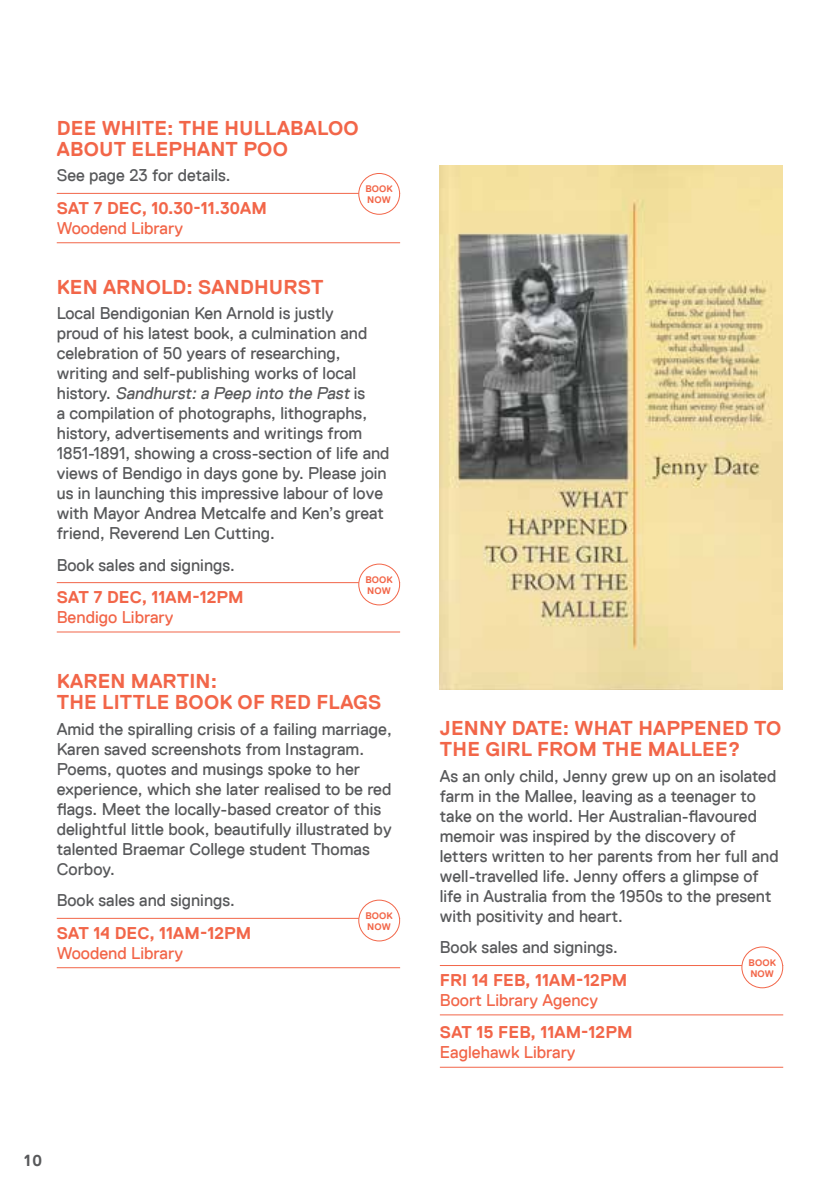
<style>
.page{position:relative;width:840px;height:1191px;background:#fff}
.page>*{position:absolute;margin:0;border:0;box-sizing:border-box;transform-origin:0 0}
.t1{font:700 20px/21px "Replica";letter-spacing:.01em;color:#f26649}
.t2{font:17px/20px "Replica";color:#58595b}
.t3{font:700 17px "Replica";letter-spacing:.005em;color:#f26649}
.t4{font:17px "Replica";color:#f26649}
.t5{font:700 16px "Replica";color:#58595b}
.t6{font:700 9.6px/10.8px "Replica";letter-spacing:.01em;color:#f26649}
.s1{font-style:italic}
</style>
<div class="page">
<hr style="left:57px;top:193px;width:343px;height:1px;background:#f26649">
<hr style="left:57px;top:242px;width:343px;height:1px;background:#f26649">
<div style="left:358px;top:173px;width:41px;height:41px;background:#fff;border-radius:50%"></div>
<div style="left:358px;top:173px;width:42px;height:42px;border:1px solid #f26649;border-radius:50%"></div>
<hr style="left:57px;top:582px;width:343px;height:1px;background:#f26649">
<hr style="left:57px;top:631px;width:343px;height:1px;background:#f26649">
<div style="left:358px;top:564px;width:41px;height:41px;background:#fff;border-radius:50%"></div>
<div style="left:358px;top:563px;width:42px;height:42px;border:1px solid #f26649;border-radius:50%"></div>
<img style="left:439px;top:165px;width:342px;height:525px">
<hr style="left:57px;top:918px;width:343px;height:1px;background:#f26649">
<hr style="left:57px;top:967px;width:343px;height:1px;background:#f26649">
<hr style="left:439px;top:965px;width:343px;height:1px;background:#f26649">
<hr style="left:439px;top:1014px;width:343px;height:1px;background:#f26649">
<hr style="left:439px;top:1066px;width:343px;height:1px;background:#f26649">
<div style="left:358px;top:900px;width:41px;height:41px;background:#fff;border-radius:50%"></div>
<div style="left:358px;top:899px;width:42px;height:42px;border:1px solid #f26649;border-radius:50%"></div>
<div style="left:741px;top:947px;width:41px;height:40px;background:#fff;border-radius:50%"></div>
<div style="left:741px;top:946px;width:41px;height:42px;border:1px solid #f26649;border-radius:50%"></div>
<p class="t1" style="left:57px;top:117px;width:303px">DEE WHITE: THE HULLABALOO<br>ABOUT ELEPHANT POO</p>
<p class="t2" style="left:57px;top:166px;width:175px">See page 23 for details.</p>
<p class="t3" style="left:57px;top:198px;width:211px">SAT 7 DEC, 10.30-11.30AM</p>
<p class="t4" style="left:57px;top:218px;width:128px">Woodend Library</p>
<p class="t6" style="left:365px;top:183px;width:29px">BOOK<br>NOW</p>
<p class="t1" style="left:57px;top:276px;width:268px">KEN ARNOLD: SANDHURST</p>
<p class="t2" style="left:57px;top:303px;width:334px">Local Bendigonian Ken Arnold is justly<br>proud of his latest book, a culmination and celebration of 50 years of researching, writing and self-publishing works of local<br>h i s t o r y. <span class="s1">Sandhurst: a Peep into the Past</span> i s<br>a compilation of photographs, lithographs, history, advertisements and writings from 1851-1891, showing a cross-section of life and views of Bendigo in days gone by. Please join us in launching this impressive labour of love with Mayor Andrea Metcalfe and Ken’s great friend, Reverend Len Cutting.</p>
<p class="t2" style="left:57px;top:555px;width:179px">Book sales and signings.</p>
<p class="t3" style="left:57px;top:587px;width:188px">SAT 7 DEC, 11AM-12PM</p>
<p class="t4" style="left:57px;top:607px;width:118px">Bendigo Library</p>
<p class="t6" style="left:365px;top:574px;width:29px">BOOK<br>NOW</p>
<p class="t1" style="left:57px;top:671px;width:326px">KAREN MARTIN:<br>THE LITTLE BOOK OF RED FLAGS</p>
<p class="t2" style="left:57px;top:719px;width:336px">Amid the spiralling crisis of a failing marriage, Karen saved screenshots from Instagram.<br>Poems, quotes and musings spoke to her experience, which she later realised to be red flags. Meet the locally-based creator of this delightful little book, beautifully illustrated by talented Braemar College student Thomas Corboy.</p>
<p class="t2" style="left:57px;top:890px;width:179px">Book sales and signings.</p>
<p class="t3" style="left:57px;top:923px;width:196px">SAT 14 DEC, 11AM-12PM</p>
<p class="t4" style="left:57px;top:943px;width:128px">Woodend Library</p>
<p class="t6" style="left:365px;top:910px;width:29px">BOOK<br>NOW</p>
<p class="t5" style="left:24px;top:1151px;width:19px">10</p>
<p class="t1" style="left:439px;top:718px;width:343px">JENNY DATE: WHAT HAPPENED TO<br>THE GIRL FROM THE MALLEE?</p>
<p class="t2" style="left:439px;top:766px;width:340px">As an only child, Jenny grew up on an isolated farm in the Mallee, leaving as a teenager to take on the world. Her Australian-flavoured memoir was inspired by the discovery of letters written to her parents from her full and well-travelled life. Jenny offers a glimpse of life in Australia from the 1950s to the present with positivity and heart.</p>
<p class="t2" style="left:439px;top:937px;width:179px">Book sales and signings.</p>
<p class="t3" style="left:439px;top:970px;width:189px">FRI 14 FEB, 11AM-12PM</p>
<p class="t4" style="left:439px;top:990px;width:160px">Boort Library Agency</p>
<p class="t3" style="left:439px;top:1023px;width:194px">SAT 15 FEB, 11AM-12PM</p>
<p class="t4" style="left:439px;top:1043px;width:137px">Eaglehawk Library</p>
<p class="t6" style="left:748px;top:957px;width:29px">BOOK<br>NOW</p>
</div>
